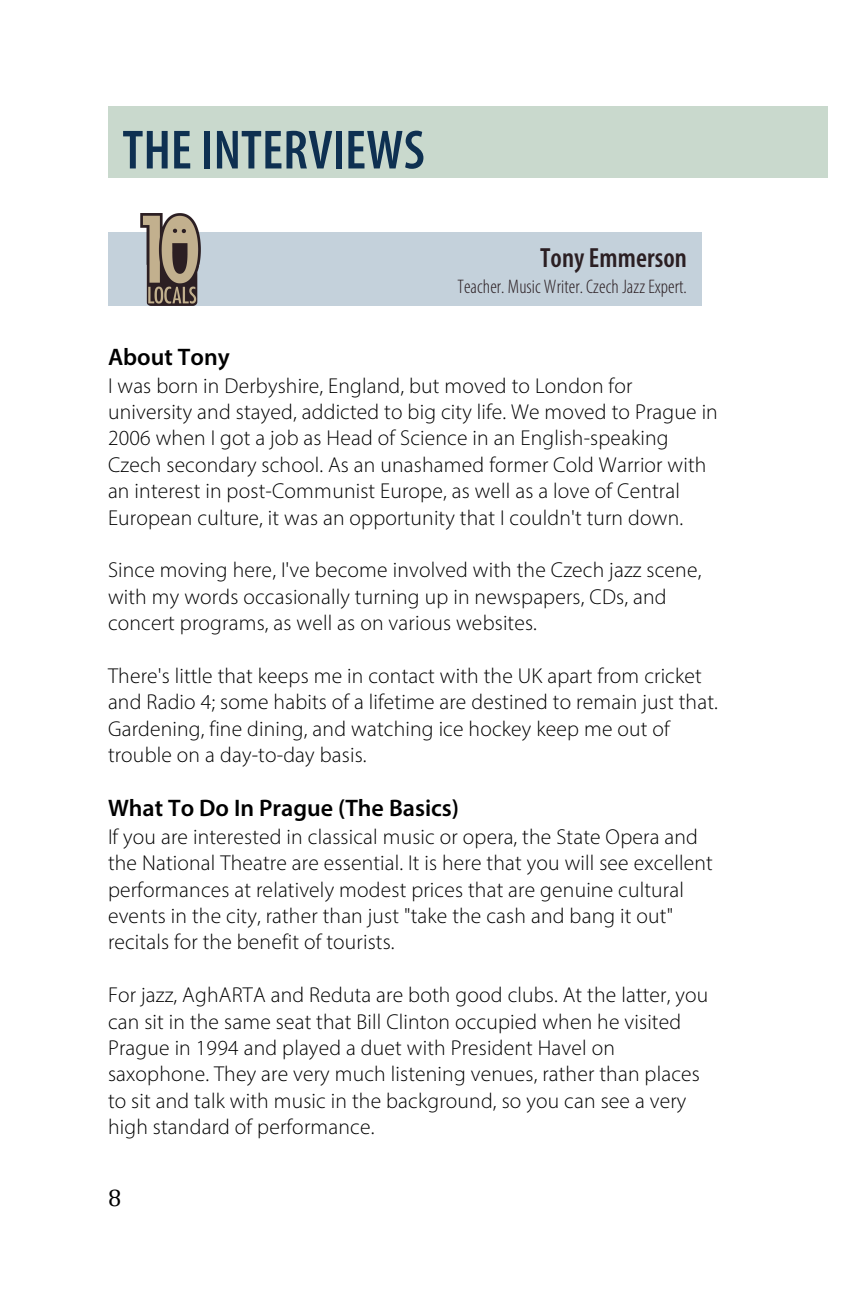
<style>
.page{position:relative;width:864px;height:1296px;background:#fff}
.page>*{position:absolute;margin:0;border:0;box-sizing:border-box;transform-origin:0 0}
.t1{font:600 condensed 55.6px "Myriad Pro";letter-spacing:.005em;color:#0e3051}
.t2{font:600 condensed 27.8px "Myriad Pro";letter-spacing:.005em;color:#2b1f23}
.t3{font:600 24px "Myriad Pro";color:#000}
.t4{font:24px "Cambria";color:#000}
.t5{font:300 21.6px/26.4px "Myriad Pro";letter-spacing:.01em;color:#000}
.t6{font:300 condensed 19.6px "Myriad Pro";letter-spacing:.005em;color:#2b1f23}
</style>
<div class="page">
<div style="left:108px;top:106px;width:720px;height:72px;background:#c9d9cd"></div>
<div style="left:108px;top:233px;width:594px;height:73px;background:#c4d1db"></div>
<img style="left:138px;top:213px;width:66px;height:93px">
<h1 class="t1" style="left:122px;top:116px;width:304px">THE INTERVIEWS</h1>
<p class="t2" style="left:540px;top:240px;width:148px">Tony Emmerson</p>
<p class="t6" style="left:457px;top:275px;width:231px">Teacher. Music Writer. Czech Jazz Expert.</p>
<p class="t3" style="left:108px;top:342px;width:123px">About Tony</p>
<p class="t5" style="left:108px;top:372px;width:611px">I was born in Derbyshire, England, but moved to London for university and stayed, addicted to big city life. We moved to Prague in 2006 when I got a job as Head of Science in an English-speaking Czech secondary school. As an unashamed former Cold Warrior with an interest in post-Communist Europe, as well as a love of Central European culture, it was an opportunity that I couldn't turn down.</p>
<p class="t5" style="left:108px;top:557px;width:595px">Since moving here, I've become involved with the Czech jazz scene, with my words occasionally turning up in newspapers, CDs, and concert programs, as well as on various websites.</p>
<p class="t5" style="left:108px;top:662px;width:611px">There's little that keeps me in contact with the UK apart from cricket and Radio 4; some habits of a lifetime are destined to remain just that.<br>Gardening, fine dining, and watching ice hockey keep me out of trouble on a day-to-day basis.</p>
<p class="t3" style="left:108px;top:793px;width:353px">What To Do In Prague (The Basics)</p>
<p class="t5" style="left:108px;top:823px;width:606px">If you are interested in classical music or opera, the State Opera and the National Theatre are essential. It is here that you will see excellent performances at relatively modest prices that are genuine cultural events in the city, rather than just "take the cash and bang it out" recitals for the benefit of tourists.</p>
<p class="t5" style="left:108px;top:982px;width:602px">For jazz, AghARTA and Reduta are both good clubs. At the latter, you can sit in the same seat that Bill Clinton occupied when he visited Prague in 1994 and played a duet with President Havel on saxophone. They are very much listening venues, rather than places to sit and talk with music in the background, so you can see a very high standard of performance.</p>
<p class="t4" style="left:108px;top:1183px;width:15px">8</p>
</div>
